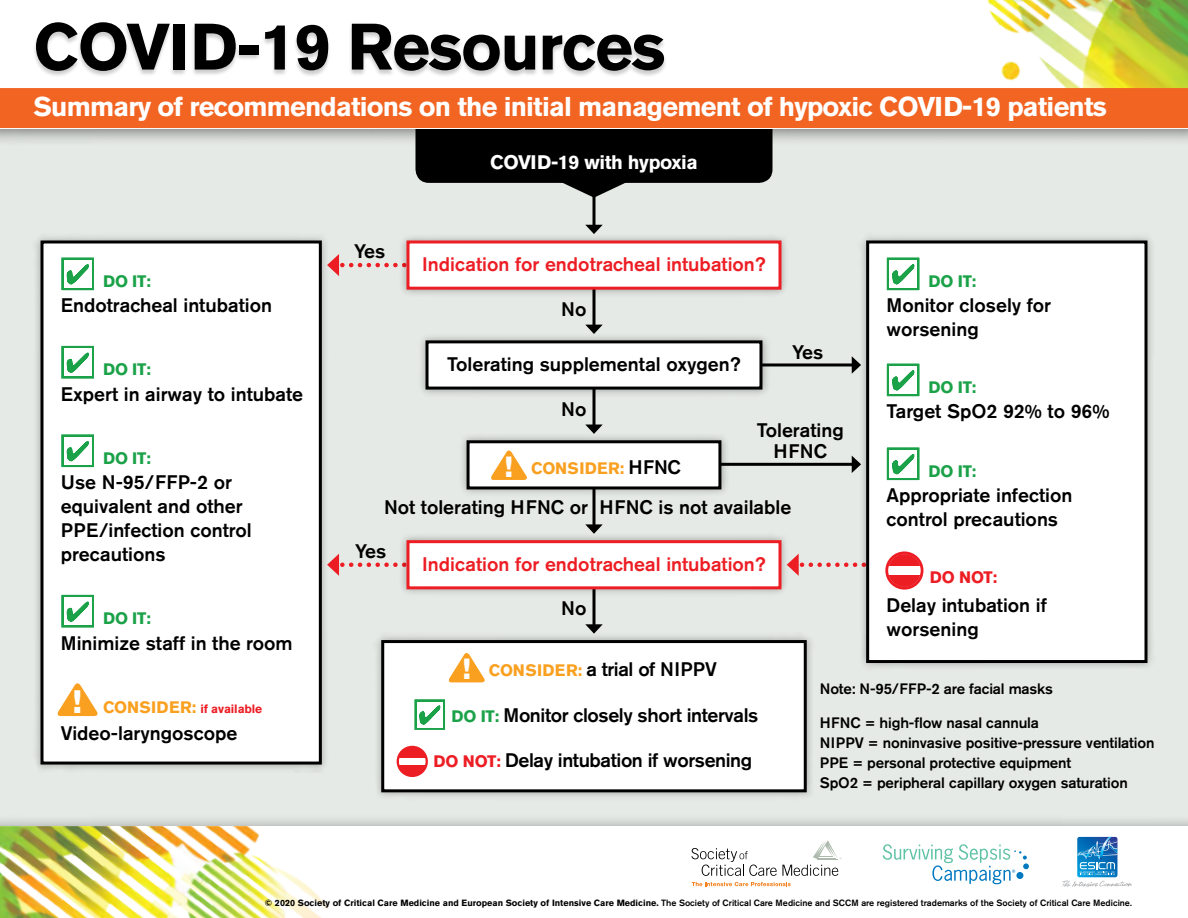
<style>
.page{position:relative;width:1188px;height:918px;background:#fff}
.page>*{position:absolute;margin:0;border:0;box-sizing:border-box;transform-origin:0 0}
.t1{font:700 64.95px "Akzidenz Grotesk BE";letter-spacing:-.02em;color:#000}
.subheads__colors{font:700 27px "Akzidenz Grotesk BE";letter-spacing:-.03em;color:#fff}
.body{font:500 19.5px/24px "Akzidenz Grotesk BE";color:#000}
.subheads__colors-2{font:500 19.5px "Akzidenz Grotesk BE";letter-spacing:-.02em;color:#000}
.body-2{font:500 19.5px "Akzidenz Grotesk BE";color:#ed1d24}
.t2{font:700 19.5px "Akzidenz Grotesk BE";letter-spacing:-.02em;color:#fff}
.subheads__colors-3{font:700 16.5px "Akzidenz Grotesk BE";letter-spacing:-.01em;color:#1ba249}
.subheads__colors-4{font:700 16.5px "Akzidenz Grotesk BE";letter-spacing:.02em;color:#f9a020}
.subheads__colors-5{font:700 16.5px "Akzidenz Grotesk BE";color:#ed1d24}
.body-3{font:500 15px "Akzidenz Grotesk BE";letter-spacing:-.01em;color:#000}
.subheads__colors-6{font:700 12px "Akzidenz Grotesk BE";letter-spacing:-.01em;color:#ed1d24}
.body-4{font:500 9px "Akzidenz Grotesk BE";color:#000}
.s1{font-family:"Akzidenz Grotesk BE Super";font-weight:400;font-size:32.25px;color:#fff}
.s2{font-size:16.5px;color:#f9a020}
.s3{font-family:"Akzidenz Grotesk BE Super";font-weight:400;font-size:28.95px;color:#fff}
.s4{font-weight:500;font-size:19.5px;color:#000}
.s5{font-weight:700;font-size:16.5px;color:#f9a020}
.s6{font-weight:700;font-size:16.5px;color:#1ba249}
.s7{font-weight:700;font-size:16.5px;color:#ed1d24}
.s8{font-weight:700}
</style>
<div class="page">
<div style="left:0;top:76px;width:1188px;height:788px;background:#e6eae6"></div>
<svg style="left:592px;top:198px;width:4px;height:27px"></svg>
<svg style="left:585px;top:225px;width:18px;height:8px"></svg>
<svg style="left:592px;top:298px;width:4px;height:27px"></svg>
<svg style="left:585px;top:325px;width:18px;height:7px"></svg>
<svg style="left:330px;top:254px;width:68px;height:22px"></svg>
<svg style="left:330px;top:554px;width:68px;height:22px"></svg>
<svg style="left:790px;top:554px;width:68px;height:22px"></svg>
<svg style="left:592px;top:398px;width:4px;height:27px"></svg>
<svg style="left:586px;top:425px;width:16px;height:7px"></svg>
<hr style="left:749px;top:363px;width:105px;height:3px;background:#000">
<svg style="left:852px;top:356px;width:6px;height:18px"></svg>
<hr style="left:687px;top:463px;width:167px;height:3px;background:#000">
<svg style="left:852px;top:456px;width:6px;height:17px"></svg>
<svg style="left:592px;top:498px;width:4px;height:26px"></svg>
<svg style="left:585px;top:524px;width:18px;height:8px"></svg>
<svg style="left:592px;top:598px;width:4px;height:26px"></svg>
<svg style="left:585px;top:624px;width:18px;height:8px"></svg>
<div style="left:416px;top:104px;width:356px;height:79px;background:#000;border-radius:14px"></div>
<svg style="left:551px;top:182px;width:86px;height:16px"></svg>
<div style="left:458px;top:432px;width:272px;height:66px;background:#000;opacity:.3"></div>
<div style="left:468px;top:442px;width:252px;height:46px;background:#fff"></div>
<div style="left:467px;top:440px;width:254px;height:49px;border:3px solid #000"></div>
<svg style="left:491px;top:450px;width:36px;height:30px"></svg>
<div style="left:373px;top:632px;width:442px;height:169px;background:#000;opacity:.3"></div>
<div style="left:383px;top:642px;width:422px;height:149px;background:#fff"></div>
<div style="left:381px;top:640px;width:426px;height:152px;border:3px solid #000"></div>
<svg style="left:414px;top:699px;width:32px;height:31px"></svg>
<svg style="left:448px;top:653px;width:37px;height:29px"></svg>
<svg style="left:397px;top:746px;width:31px;height:31px"></svg>
<div style="left:398px;top:233px;width:392px;height:65px;background:#000;opacity:.3"></div>
<div style="left:406px;top:240px;width:376px;height:50px;background:#fff;border:3px solid #ed1d24"></div>
<div style="left:398px;top:532px;width:392px;height:66px;background:#000;opacity:.3"></div>
<div style="left:406px;top:540px;width:376px;height:49px;background:#fff;border:3px solid #ed1d24"></div>
<div style="left:417px;top:332px;width:354px;height:66px;background:#000;opacity:.3"></div>
<div style="left:427px;top:342px;width:334px;height:46px;background:#fff"></div>
<div style="left:426px;top:340px;width:336px;height:50px;border:3px solid #000"></div>
<div style="left:32px;top:233px;width:298px;height:540px;background:#000;opacity:.3"></div>
<div style="left:42px;top:242px;width:278px;height:521px;background:#fff"></div>
<div style="left:40px;top:240px;width:282px;height:525px;border:3px solid #000"></div>
<svg style="left:61px;top:257px;width:33px;height:34px"></svg>
<svg style="left:61px;top:345px;width:33px;height:34px"></svg>
<svg style="left:61px;top:434px;width:33px;height:34px"></svg>
<svg style="left:61px;top:594px;width:33px;height:34px"></svg>
<div style="left:858px;top:233px;width:298px;height:438px;background:#000;opacity:.3"></div>
<div style="left:868px;top:242px;width:278px;height:420px;background:#fff"></div>
<div style="left:866px;top:240px;width:282px;height:423px;border:3px solid #000"></div>
<svg style="left:57px;top:683px;width:41px;height:34px"></svg>
<svg style="left:886px;top:257px;width:34px;height:34px"></svg>
<svg style="left:886px;top:447px;width:34px;height:34px"></svg>
<svg style="left:886px;top:363px;width:34px;height:34px"></svg>
<div style="left:882px;top:548px;width:45px;height:45px;border:6px solid #fff;border-radius:50%"></div>
<svg style="left:882px;top:551px;width:41px;height:39px"></svg>
<div style="left:0;top:814px;width:1188px;height:104px;background:#000;opacity:.5"></div>
<div style="left:0;top:826px;width:1188px;height:92px;background:#fff"></div>
<img style="left:0;top:826px;width:329px;height:92px">
<svg style="left:692px;top:882px;width:99px;height:4px"></svg>
<svg style="left:691px;top:840px;width:151px;height:36px"></svg>
<svg style="left:883px;top:844px;width:146px;height:40px"></svg>
<svg style="left:1062px;top:837px;width:70px;height:50px"></svg>
<div style="left:0;top:0;width:1188px;height:147px;background:#000;opacity:.5"></div>
<div style="left:0;top:0;width:1188px;height:128px;background:#fff"></div>
<img style="left:987px;top:0;width:201px;height:88px">
<div style="left:33px;top:23px;width:634px;height:54px;background:#000;opacity:.2"></div>
<div style="left:0;top:88px;width:1188px;height:40px;background:#f26422"></div>
<p class="t1" style="left:33px;top:9px;width:634px">COVID-19 Resources</p>
<p class="subheads__colors" style="left:33px;top:91px;width:1075px">Summary of recommendations on the initial management of hypoxic COVID-19 patients</p>
<p class="subheads__colors-3" style="left:103px;top:272px;width:49px">DO IT:</p>
<p class="body" style="left:61px;top:293px;width:213px">Endotracheal intubation</p>
<p class="subheads__colors-3" style="left:103px;top:360px;width:49px">DO IT:</p>
<p class="body" style="left:61px;top:381px;width:244px">Expert in airway to intubate</p>
<p class="subheads__colors-3" style="left:103px;top:449px;width:49px">DO IT:</p>
<p class="body" style="left:61px;top:470px;width:192px">Use N-95/FFP-2 or equivalent and other<br>PPE/infection control precautions</p>
<p class="subheads__colors-3" style="left:103px;top:609px;width:49px">DO IT:</p>
<p class="body" style="left:61px;top:630px;width:233px">Minimize staff in the room</p>
<p class="subheads__colors-6" style="left:72px;top:702px;width:191px"><span class="s1">!</span> <span class="s2">CONSIDER:</span> if available</p>
<p class="body" style="left:61px;top:721px;width:178px">Video-laryngoscope</p>
<p class="body" style="left:354px;top:239px;width:33px">Yes</p>
<p class="t2" style="left:490px;top:151px;width:209px">COVID-19 with hypoxia</p>
<p class="body-2" style="left:422px;top:252px;width:345px">Indication for endotracheal intubation?</p>
<p class="body" style="left:561px;top:297px;width:27px">No</p>
<p class="body" style="left:447px;top:352px;width:295px">Tolerating supplemental oxygen?</p>
<p class="body" style="left:561px;top:396px;width:27px">No</p>
<p class="subheads__colors-4" style="left:504px;top:458px;width:178px"><span class="s3">!</span> CONSIDER: <span class="s4">HFNC</span></p>
<p class="body" style="left:792px;top:340px;width:33px">Yes</p>
<p class="body" style="left:757px;top:420px;width:88px;line-height:21px;text-align:center">Tolerating<br>HFNC</p>
<p class="body" style="left:384px;top:495px;width:409px">Not tolerating HFNC or HFNC is not available</p>
<p class="body" style="left:355px;top:539px;width:33px">Yes</p>
<p class="body-2" style="left:422px;top:552px;width:345px">Indication for endotracheal intubation?</p>
<p class="body" style="left:561px;top:596px;width:27px">No</p>
<p class="subheads__colors-2" style="left:462px;top:657px;width:256px"><span class="s3">!</span> <span class="s5">CONSIDER:</span> a trial of NIPPV</p>
<p class="subheads__colors-3" style="left:929px;top:272px;width:49px">DO IT:</p>
<p class="body" style="left:887px;top:293px;width:166px">Monitor closely for worsening</p>
<p class="subheads__colors-3" style="left:929px;top:378px;width:49px">DO IT:</p>
<p class="body" style="left:887px;top:399px;width:225px">Target SpO2 92% to 96%</p>
<p class="subheads__colors-3" style="left:929px;top:462px;width:49px">DO IT:</p>
<p class="body" style="left:887px;top:483px;width:187px">Appropriate infection control precautions</p>
<p class="subheads__colors-5" style="left:930px;top:567px;width:69px">DO NOT:</p>
<p class="body" style="left:887px;top:593px;width:162px">Delay intubation if worsening</p>
<p class="subheads__colors-2" style="left:452px;top:703px;width:308px"><span class="s6">DO IT:</span> Monitor closely short intervals</p>
<p class="subheads__colors-2" style="left:433px;top:748px;width:320px"><span class="s7">DO NOT:</span> Delay intubation if worsening</p>
<p class="body-3" style="left:820px;top:679px;width:235px">Note: N-95/FFP-2 are facial masks</p>
<p class="body-3" style="left:820px;top:713px;width:221px">HFNC = high-flow nasal cannula</p>
<p class="body-3" style="left:820px;top:733px;width:336px">NIPPV = noninvasive positive-pressure ventilation</p>
<p class="body-3" style="left:820px;top:754px;width:253px">PPE = personal protective equipment</p>
<p class="body-3" style="left:820px;top:774px;width:309px">SpO2 = peripheral capillary oxygen saturation</p>
<p class="body-4" style="left:265px;top:898px;width:868px"><span class="s8">© 2020 Society of Critical Care Medicine and European Society of Intensive Care Medicine.</span> The Society of Critical Care Medicine and SCCM are registered trademarks of the Society of Critical Care Medicine.</p>
</div>
